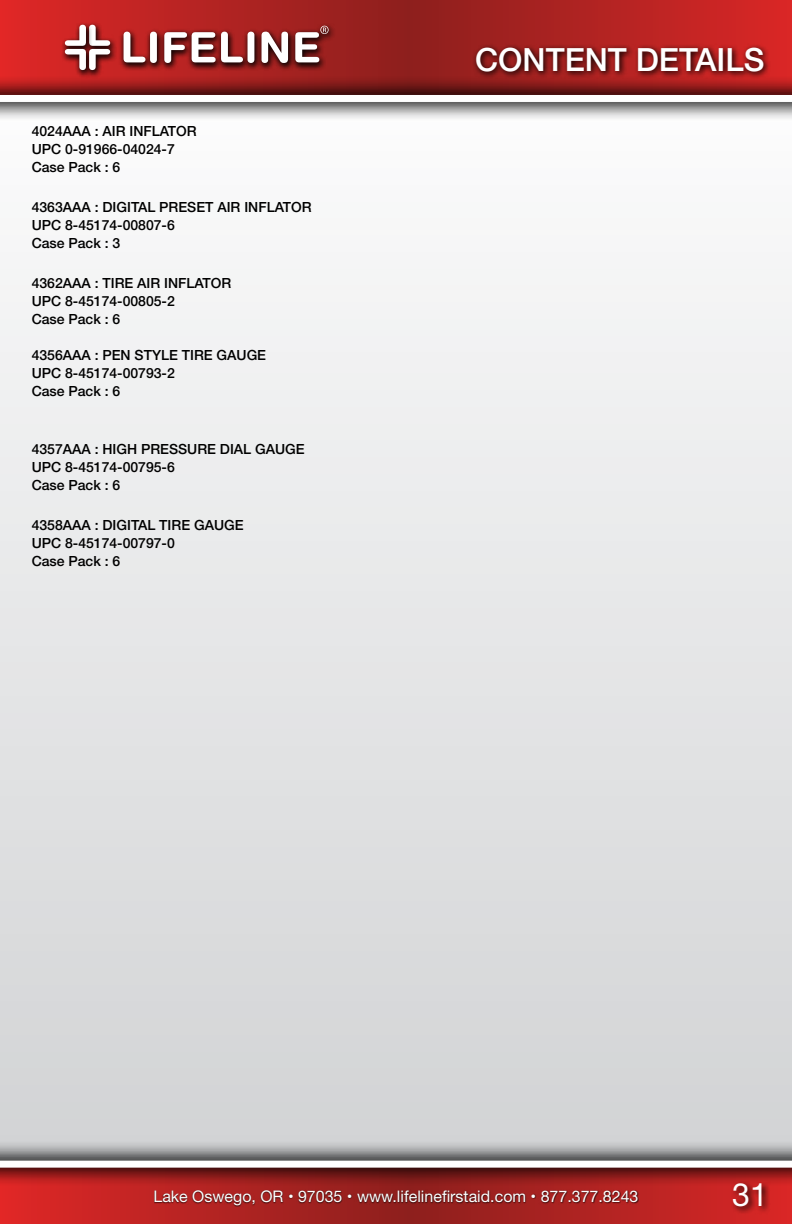
<style>
.page{position:relative;width:792px;height:1224px;background:#fff}
.page>*{position:absolute;margin:0;border:0;box-sizing:border-box;transform-origin:0 0}
.t1{font:500 32px "Helvetica Neue";color:#fff}
.t2{font:32px "Helvetica Neue";color:#fff}
.t3{font:16px "Helvetica Neue";color:#fff}
.t4{font:500 14px/18px "Helvetica Neue";color:#000}
</style>
<div class="page">
<svg style="left:0;top:0;width:792px;height:75px;background:#b22221"></svg>
<svg style="left:0;top:1187px;width:792px;height:37px;background:#b92322"></svg>
<div style="left:0;top:96px;width:792px;height:1068px;background:linear-gradient(to bottom,#fcfcfc,#d1d2d4)"></div>
<svg style="left:0;top:75px;width:792px;height:46px;background:#9e6d6d"></svg>
<div style="left:0;top:95px;width:792px;height:7px;background:#fff"></div>
<svg style="left:0;top:1141px;width:792px;height:46px;background:#925d5d"></svg>
<div style="left:0;top:1161px;width:792px;height:7px;background:#fff"></div>
<div style="left:60px;top:22px;width:275px;height:57px;background:#000;opacity:.75"></div>
<div style="left:118px;top:29px;width:34px;height:42px;background:#000;opacity:.75"></div>
<svg style="left:124px;top:32px;width:21px;height:30px"></svg>
<div style="left:145px;top:29px;width:19px;height:43px;background:#000;opacity:.75"></div>
<div style="left:150px;top:32px;width:7px;height:31px;background:#fff;border-radius:3px"></div>
<div style="left:159px;top:28px;width:35px;height:44px;background:#000;opacity:.75"></div>
<div style="left:186px;top:28px;width:36px;height:43px;background:#000;opacity:.75"></div>
<div style="left:216px;top:29px;width:34px;height:42px;background:#000;opacity:.75"></div>
<svg style="left:164px;top:32px;width:78px;height:31px"></svg>
<div style="left:242px;top:29px;width:20px;height:43px;background:#000;opacity:.75"></div>
<div style="left:248px;top:32px;width:6px;height:31px;background:#fff;border-radius:3px"></div>
<div style="left:256px;top:29px;width:39px;height:43px;background:#000;opacity:.75"></div>
<svg style="left:262px;top:32px;width:26px;height:31px"></svg>
<div style="left:290px;top:28px;width:36px;height:43px;background:#000;opacity:.75"></div>
<div style="left:84px;top:22px;width:33px;height:33px;background:#000;opacity:.75"></div>
<div style="left:60px;top:22px;width:34px;height:33px;background:#000;opacity:.75"></div>
<div style="left:60px;top:45px;width:34px;height:33px;background:#000;opacity:.75"></div>
<div style="left:84px;top:45px;width:33px;height:33px;background:#000;opacity:.75"></div>
<svg style="left:65px;top:25px;width:45px;height:45px"></svg>
<div style="left:316px;top:23px;width:19px;height:20px;background:#000;opacity:.75"></div>
<svg style="left:295px;top:26px;width:34px;height:36px"></svg>
<div style="left:154px;top:1189px;width:485px;height:18px;background:#000;opacity:.75"></div>
<div style="left:730px;top:1181px;width:41px;height:34px;background:#000;opacity:.88"></div>
<svg style="left:472px;top:44px;width:299px;height:35px;background:#861918"></svg>
<p class="t4" style="left:32px;top:121px;width:166px">4024AAA : AIR INFLATOR<br>UPC 0-91966-04024-7<br>Case Pack : 6</p>
<p class="t4" style="left:32px;top:197px;width:281px">4363AAA : DIGITAL PRESET AIR INFLATOR<br>UPC 8-45174-00807-6<br>Case Pack : 3</p>
<p class="t4" style="left:32px;top:273px;width:201px">4362AAA : TIRE AIR INFLATOR<br>UPC 8-45174-00805-2<br>Case Pack : 6</p>
<p class="t4" style="left:32px;top:345px;width:236px">4356AAA : PEN STYLE TIRE GAUGE<br>UPC 8-45174-00793-2<br>Case Pack : 6</p>
<p class="t4" style="left:32px;top:439px;width:275px">4357AAA : HIGH PRESSURE DIAL GAUGE<br>UPC 8-45174-00795-6<br>Case Pack : 6</p>
<p class="t4" style="left:32px;top:515px;width:213px">4358AAA : DIGITAL TIRE GAUGE<br>UPC 8-45174-00797-0<br>Case Pack : 6</p>
<h1 class="t1" style="left:475px;top:34px;width:291px">CONTENT DETAILS</h1>
<p class="t3" style="left:153px;top:1185px;width:487px">Lake Oswego, OR • 97035 • www.lifelinefirstaid.com • 877.377.8243</p>
<h1 class="t2" style="left:732px;top:1171px;width:37px">31</h1>
</div>
